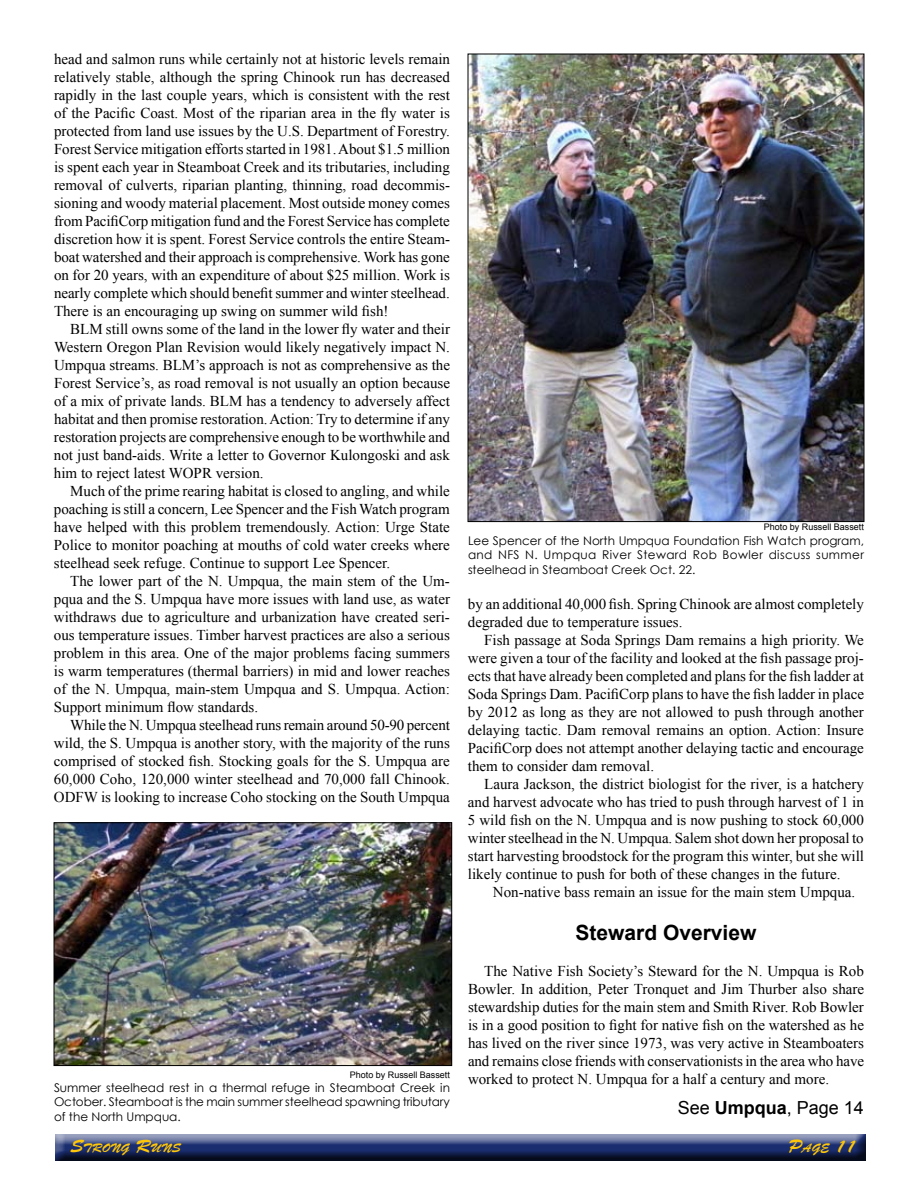
<style>
.page{position:relative;width:918px;height:1188px;background:#fff}
.page>*{position:absolute;margin:0;border:0;box-sizing:border-box;transform-origin:0 0}
.t1{font:700 21px "Arial";color:#000}
.t2{font:18px "Arial";color:#000}
.t3{font:18px "Brush Script Std";color:#ffc709}
.t4{font:15px/18px "Times New Roman";color:#000;text-align:justify}
.t5{font:12.6px "Brush Script Std";color:#ffc709}
.t6{font:12px/14.4px "Century Gothic";color:#000;text-align:justify}
.t7{font:9px "Arial";color:#000}
.s1{font-weight:700}
.s2{font-size:18px}
.s3{font-size:12.6px}
</style>
<div class="page">
<div style="left:53px;top:1132px;width:813px;height:30px;background:#000;opacity:.75"></div>
<img style="left:470px;top:56px;width:392px;height:464px">
<img style="left:56px;top:824px;width:394px;height:240px">
<div style="left:54px;top:822px;width:398px;height:244px;border:1px solid #000"></div>
<p class="t4" style="left:54px;top:50px;width:398px">head and salmon runs while certainly not at historic levels remain relatively stable, although the spring Chinook run has decreased rapidly in the last couple years, which is consistent with the rest of the Pacific Coast. Most of the riparian area in the fly water is protected from land use issues by the U.S. Department of Forestry.<br>Forest Service mitigation efforts started in 1981. About $1.5 million is spent each year in Steamboat Creek and its tributaries, including removal of culverts, riparian planting, thinning, road decommis&shy;sioning and woody material placement. Most outside money comes from PacifiCorp mitigation fund and the Forest Service has complete discretion how it is spent. Forest Service controls the entire Steam&shy;boat watershed and their approach is comprehensive. Work has gone on for 20 years, with an expenditure of about $25 million. Work is nearly complete which should benefit summer and winter steelhead.<br>There is an encouraging up swing on summer wild fish!</p>
<p class="t4" style="left:54px;top:320px;width:398px;text-indent:16px">BLM still owns some of the land in the lower fly water and their Western Oregon Plan Revision would likely negatively impact N.<br>Umpqua streams. BLM’s approach is not as comprehensive as the Forest Service’s, as road removal is not usually an option because of a mix of private lands. BLM has a tendency to adversely affect habitat and then promise restoration. Action: Try to determine if any restoration projects are comprehensive enough to be worthwhile and not just band-aids. Write a letter to Governor Kulongoski and ask him to reject latest WOPR version.</p>
<p class="t4" style="left:54px;top:482px;width:398px;text-indent:16px">Much of the prime rearing habitat is closed to angling, and while poaching is still a concern, Lee Spencer and the Fish Watch program have helped with this problem tremendously. Action: Urge State Police to monitor poaching at mouths of cold water creeks where steelhead seek refuge. Continue to support Lee Spencer.</p>
<p class="t4" style="left:54px;top:572px;width:398px;text-indent:16px">The lower part of the N. Umpqua, the main stem of the Um&shy;pqua and the S. Umpqua have more issues with land use, as water withdraws due to agriculture and urbanization have created seri&shy;ous temperature issues. Timber harvest practices are also a serious problem in this area. One of the major problems facing summers is warm temperatures (thermal barriers) in mid and lower reaches of the N. Umpqua, main-stem Umpqua and S. Umpqua. Action:<br>Support minimum flow standards.</p>
<p class="t4" style="left:54px;top:716px;width:397px;text-indent:16px">While the N. Umpqua steelhead runs remain around 50-90 percent wild, the S. Umpqua is another story, with the majority of the runs comprised of stocked fish. Stocking goals for the S. Umpqua are 60,000 Coho, 120,000 winter steelhead and 70,000 fall Chinook.<br>ODFW is looking to increase Coho stocking on the South Umpqua</p>
<p class="t7" style="left:350px;top:1068px;width:102px">Photo by Russell Bassett</p>
<p class="t6" style="left:54px;top:1080px;width:397px">Summer steelhead rest in a thermal refuge in Steamboat Creek in October. Steamboat is the main summer steelhead spawning tributary of the North Umpqua.</p>
<p class="t7" style="left:764px;top:521px;width:102px">Photo by Russell Bassett</p>
<p class="t6" style="left:468px;top:533px;width:398px">Lee Spencer of the North Umpqua Foundation Fish Watch program, and NFS N. Umpqua River Steward Rob Bowler discuss summer steelhead in Steamboat Creek Oct. 22.</p>
<p class="t4" style="left:468px;top:594px;width:397px">by an additional 40,000 fish. Spring Chinook are almost completely degraded due to temperature issues.</p>
<p class="t4" style="left:468px;top:630px;width:398px;text-indent:16px">Fish passage at Soda Springs Dam remains a high priority. We were given a tour of the facility and looked at the fish passage proj&shy;ects that have already been completed and plans for the fish ladder at Soda Springs Dam. PacifiCorp plans to have the fish ladder in place by 2012 as long as they are not allowed to push through another delaying tactic. Dam removal remains an option. Action: Insure PacifiCorp does not attempt another delaying tactic and encourage them to consider dam removal.</p>
<p class="t4" style="left:468px;top:774px;width:398px;text-indent:16px">Laura Jackson, the district biologist for the river, is a hatchery and harvest advocate who has tried to push through harvest of 1 in 5 wild fish on the N. Umpqua and is now pushing to stock 60,000 winter steelhead in the N. Umpqua. Salem shot down her proposal to start harvesting broodstock for the program this winter, but she will likely continue to push for both of these changes in the future.</p>
<p class="t4" style="left:493px;top:882px;width:364px">Non-native bass remain an issue for the main stem Umpqua.</p>
<h1 class="t1" style="left:576px;top:919px;width:182px">Steward Overview</h1>
<p class="t4" style="left:468px;top:962px;width:398px;text-indent:16px">The Native Fish Society’s Steward for the N. Umpqua is Rob Bowler. In addition, Peter Tronquet and Jim Thurber also share stewardship duties for the main stem and Smith River. Rob Bowler is in a good position to fight for native fish on the watershed as he has lived on the river since 1973, was very active in Steamboaters and remains close friends with conservationists in the area who have worked to protect N. Umpqua for a half a century and more.</p>
<p class="t2" style="left:678px;top:1096px;width:188px">See <span class="s1">Umpqua</span>, Page 14</p>
<p class="t5" style="left:70px;top:1141px;width:112px"><span class="s2">S</span>TRONG <span class="s2">R</span>UNS</p>
<p class="t3" style="left:789px;top:1136px;width:69px">P<span class="s3">AGE</span> 11</p>
</div>
